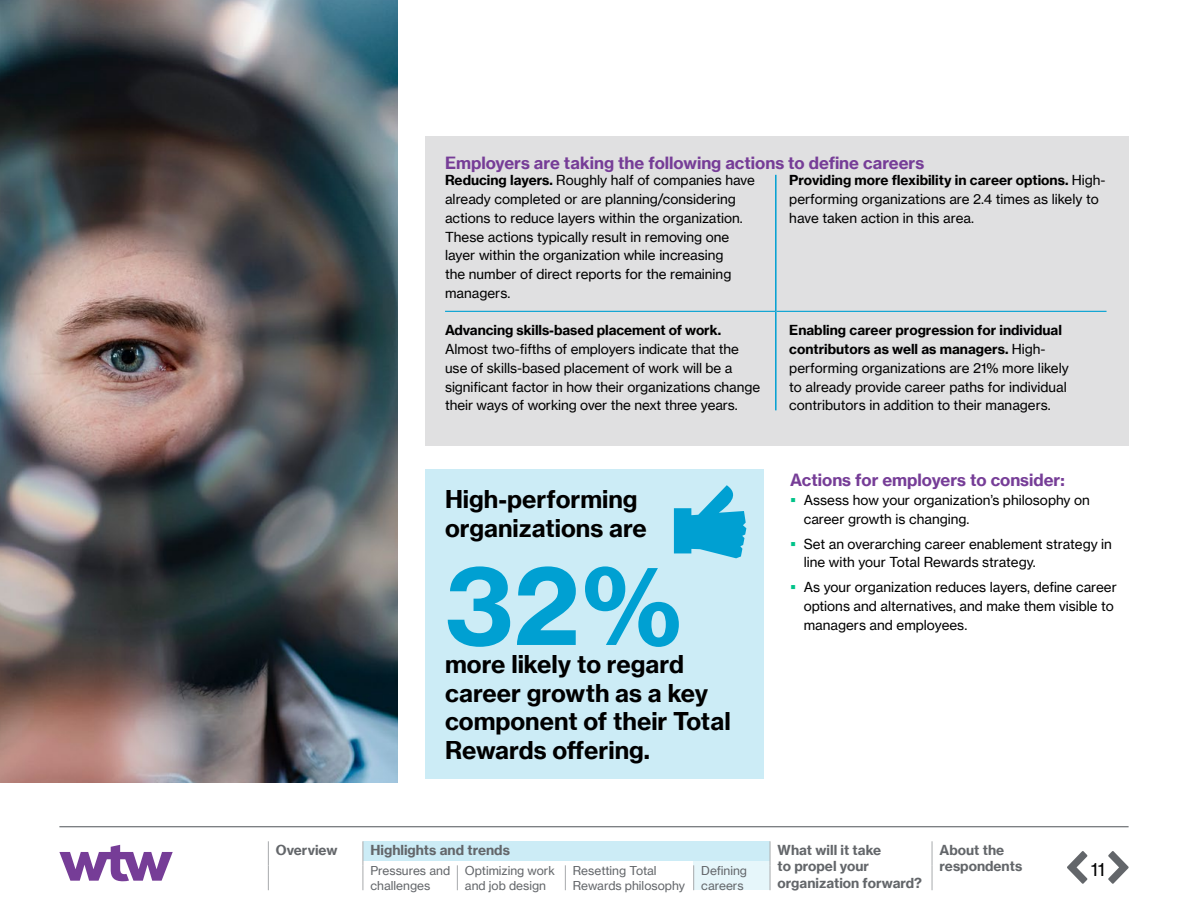
<style>
.page{position:relative;width:1188px;height:918px;background:#fff}
.page>*{position:absolute;margin:0;border:0;box-sizing:border-box;transform-origin:0 0}
.t1{font:108px "N Haas Grotesk TX Pro 75 Bd";color:#00a0d2}
.t2{font:24px/28.5px "N Haas Grotesk TX Pro 75 Bd";color:#000}
.t3{font:18px "N Haas Grotesk TX Pro 55 Rg";color:#000}
.t4{font:16.5px "N Haas Grotesk TX Pro 75 Bd";color:#763d97}
.t5{font:13.5px/18.8px "N Haas Grotesk TX Pro 55 Rg";color:#000}
.t6{font:13.5px/18.8px "N Haas Grotesk TX Pro 75 Bd";color:#000}
.t7{font:13.5px/16.5px "N Haas Grotesk TX Pro 75 Bd";color:#63666a}
.t8{font:12px/15px "N Haas Grotesk TX Pro 55 Rg";color:#63666a}
.s1{font-family:"N Haas Grotesk TX Pro 75 Bd"}
.s2{font-family:"N Haas Grotesk TX Pro 55 Rg"}
</style>
<div class="page">
<div style="left:694px;top:841px;width:76px;height:49px;background:#e6f6fa"></div>
<div style="left:363px;top:841px;width:407px;height:20px;background:#ccecf6"></div>
<svg style="left:59px;top:845px;width:114px;height:36px"></svg>
<svg style="left:1108px;top:851px;width:21px;height:33px"></svg>
<svg style="left:1067px;top:851px;width:20px;height:33px"></svg>
<hr style="left:59px;top:826px;width:1070px;height:1px;background:#63666a">
<hr style="left:931px;top:841px;width:2px;height:24px;background:#b1b3b5">
<svg style="left:268px;top:841px;width:1px;height:49px"></svg>
<hr style="left:931px;top:865px;width:2px;height:25px;background:#b1b3b5">
<hr style="left:769px;top:841px;width:2px;height:24px;background:#b1b3b5">
<svg style="left:362px;top:841px;width:1px;height:49px"></svg>
<svg style="left:457px;top:865px;width:1px;height:25px"></svg>
<svg style="left:565px;top:865px;width:1px;height:25px"></svg>
<svg style="left:693px;top:865px;width:1px;height:25px"></svg>
<hr style="left:769px;top:865px;width:2px;height:25px;background:#b1b3b5">
<div style="left:425px;top:136px;width:704px;height:310px;background:#e0e0e1"></div>
<hr style="left:445px;top:311px;width:330px;height:1px;background:#00a0d2">
<hr style="left:777px;top:311px;width:330px;height:1px;background:#00a0d2">
<hr style="left:775px;top:175px;width:2px;height:136px;background:#00a0d2">
<hr style="left:775px;top:311px;width:2px;height:99px;background:#00a0d2">
<div style="left:425px;top:470px;width:338px;height:309px;background:#ccecf6"></div>
<img style="left:0;top:0;width:398px;height:782px">
<svg style="left:674px;top:485px;width:72px;height:73px"></svg>
<p class="t4" style="left:445px;top:152px;width:481px">Employers are taking the following actions to define careers</p>
<p class="t5" style="left:445px;top:171px;width:311px"><span class="s1">Reducing layers.</span> Roughly half of companies have already completed or are planning/considering actions to reduce layers within the organization.<br>These actions typically result in removing one layer within the organization while increasing<br>the number of direct reports for the remaining managers.</p>
<p class="t6" style="left:789px;top:171px;width:318px">Providing more flexibility in career options. <span class="s2">High-</span></p>
<p class="t5" style="left:789px;top:190px;width:311px">performing organizations are 2.4 times as likely to have taken action in this area.</p>
<p class="t6" style="left:445px;top:321px;width:278px">Advancing skills-based placement of work.</p>
<p class="t5" style="left:445px;top:340px;width:317px">Almost two-fifths of employers indicate that the use of skills-based placement of work will be a significant factor in how their organizations change their ways of working over the next three years.</p>
<h2 class="t2" style="left:445px;top:485px;width:203px">High-performing organizations are</h2>
<h1 class="t1" style="left:445px;top:537px;width:239px">32%</h1>
<h2 class="t2" style="left:445px;top:650px;width:287px">more likely to regard career growth as a key component of their Total<br>Rewards offering.</h2>
<p class="t6" style="left:789px;top:321px;width:274px">Enabling career progression for individual contributors as well as managers. <span class="s2">High-</span></p>
<p class="t5" style="left:789px;top:359px;width:281px">performing organizations are 21% more likely to already provide career paths for individual contributors in addition to their managers.</p>
<p class="t4" style="left:790px;top:470px;width:276px">Actions for employers to consider:</p>
<p class="t5" style="left:804px;top:491px;width:288px">Assess how your organization’s philosophy on career growth is changing.</p>
<p class="t5" style="left:804px;top:534px;width:310px">Set an overarching career enablement strategy in line with your Total Rewards strategy.</p>
<p class="t5" style="left:804px;top:578px;width:315px">As your organization reduces layers, define career options and alternatives, and make them visible to managers and employees.</p>
<p class="t7" style="left:276px;top:841px;width:63px">Overview</p>
<p class="t7" style="left:370px;top:841px;width:141px">Highlights and trends</p>
<p class="t7" style="left:778px;top:841px;width:146px">What will it take<br>to propel your organization forward?</p>
<p class="t7" style="left:940px;top:841px;width:66px">About the</p>
<p class="t8" style="left:370px;top:863px;width:81px">Pressures and</p>
<p class="t7" style="left:940px;top:858px;width:84px">respondents</p>
<p class="t8" style="left:370px;top:878px;width:61px">challenges</p>
<p class="t8" style="left:465px;top:863px;width:92px">Optimizing work and job design</p>
<p class="t8" style="left:573px;top:863px;width:114px">Resetting Total<br>Rewards philosophy</p>
<p class="t8" style="left:701px;top:863px;width:47px">Defining careers</p>
<h3 class="t3" style="left:1091px;top:858px;width:16px">11</h3>
</div>
